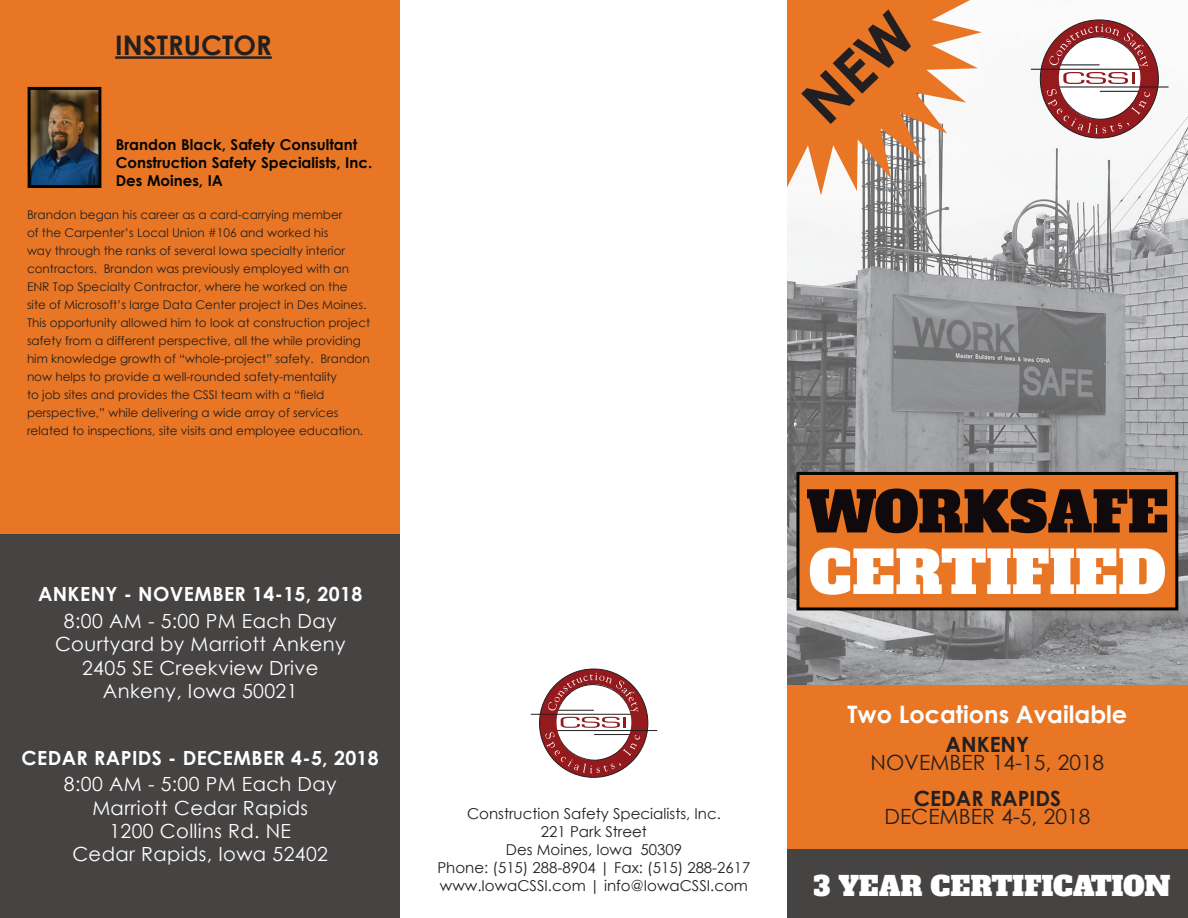
<style>
.page{position:relative;width:1188px;height:918px;background:#fff}
.page>*{position:absolute;margin:0;border:0;box-sizing:border-box;transform-origin:0 0}
.t1{font:58.5px "Alfa Slab One";color:#fff}
.t2{font:55.5px "Alfa Slab One";color:#110a0c}
.t3{font:27px "Alfa Slab One";color:#fff}
.t4{font:700 27px "Century Gothic";color:#231f20}
.t5{font:700 24px "Century Gothic";color:#fff}
.t6{font:21px/18px "Century Gothic";color:#231f20;text-align:center}
.t7{font:19.5px/23.4px "Century Gothic";letter-spacing:.02em;color:#fff;text-align:center}
.t8{font:700 19.5px "Century Gothic";letter-spacing:.02em;color:#fff}
.t9{font:15px "Century Gothic";color:#231f20}
.t10{font:700 15px "Century Gothic";color:#040503}
.t11{font:12px/18px "Century Gothic";color:#231f20}
.s1{font-weight:700}
</style>
<div class="page">
<img style="left:788px;top:19px;width:400px;height:667px">
<div style="left:0;top:0;width:400px;height:645px;background:#e87624"></div>
<hr style="left:115px;top:56px;width:157px;height:3px;background:#231f20">
<div style="left:787px;top:686px;width:401px;height:163px;background:#e87624"></div>
<div style="left:788px;top:849px;width:400px;height:69px;background:#464343"></div>
<div style="left:0;top:534px;width:400px;height:384px;background:#464343"></div>
<img style="left:32px;top:91px;width:65px;height:93px">
<div style="left:28px;top:87px;width:73px;height:101px;border:3px solid #040503"></div>
<svg style="left:787px;top:0;width:195px;height:195px"></svg>
<svg style="left:531px;top:673px;width:126px;height:100px"></svg>
<div style="left:798px;top:473px;width:379px;height:136px;background:#e87624"></div>
<div style="left:796px;top:472px;width:382px;height:138px;border:3px solid #040503"></div>
<svg style="left:1031px;top:24px;width:138px;height:110px"></svg>
<div style="left:801px;top:9px;width:117px;height:115px;background:#e87624"></div>
<p class="t4" style="left:115px;top:25px;width:158px">INSTRUCTOR</p>
<p class="t10" style="left:116px;top:133px;width:243px">Brandon Black, Safety Consultant</p>
<p class="t10" style="left:116px;top:151px;width:258px">Construction Safety Specialists, Inc.</p>
<p class="t10" style="left:116px;top:169px;width:109px">Des Moines, IA</p>
<p class="t11" style="left:27px;top:205px;width:345px">Brandon began his career as a card-carrying member<br>of the Carpenter’s Local Union #106 and worked his<br>way through the ranks of several Iowa specialty interior contractors. Brandon was previously employed with an ENR Top Specialty Contractor, where he worked on the<br>site of Microsoft’s large Data Center project in Des Moines.<br>This opportunity allowed him to look at construction project safety from a different perspective, all the while providing him knowledge growth of “whole-project” safety. Brandon now helps to provide a well-rounded safety-mentality<br>to job sites and provides the CSSI team with a “field perspective,” while delivering a wide array of services related to inspections, site visits and employee education.</p>
<p class="t8" style="left:38px;top:579px;width:326px">ANKENY - NOVEMBER 14-15, 2018</p>
<p class="t7" style="left:64px;top:609px;width:274px">8:00 AM - 5:00 PM Each Day</p>
<p class="t7" style="left:55px;top:632px;width:292px">Courtyard by Marriott Ankeny<br>2405 SE Creekview Drive<br>Ankeny, Iowa 50021</p>
<p class="t8" style="left:22px;top:743px;width:359px">CEDAR RAPIDS - DECEMBER 4-5, 2018</p>
<p class="t7" style="left:64px;top:772px;width:274px">8:00 AM - 5:00 PM Each Day</p>
<p class="t7" style="left:72px;top:796px;width:257px">Marriott Cedar Rapids<br>1200 Collins Rd. NE<br>Cedar Rapids, Iowa 52402</p>
<p class="t9" style="left:467px;top:803px;width:255px">Construction Safety Specialists, Inc.</p>
<p class="t9" style="left:541px;top:821px;width:108px">221 Park Street</p>
<p class="t9" style="left:506px;top:839px;width:178px">Des Moines, Iowa 50309</p>
<p class="t9" style="left:437px;top:857px;width:315px">Phone: (515) 288-8904 | Fax: (515) 288-2617</p>
<p class="t9" style="left:440px;top:875px;width:310px">www.IowaCSSI.com | info@IowaCSSI.com</p>
<p class="t2" style="left:806px;top:475px;width:364px">WORKSAFE</p>
<p class="t1" style="left:809px;top:533px;width:359px">CERTIFIED</p>
<p class="t5" style="left:847px;top:696px;width:281px">Two Locations Available</p>
<p class="t6" style="left:870px;top:735px;width:235px"><span class="s1">ANKENY<br></span>NOVEMBER 14-15, 2018</p>
<p class="t6" style="left:884px;top:789px;width:207px"><span class="s1">CEDAR RAPIDS<br></span>DECEMBER 4-5, 2018</p>
<p class="t3" style="left:814px;top:868px;width:358px">3 YEAR CERTIFICATION</p>
</div>
